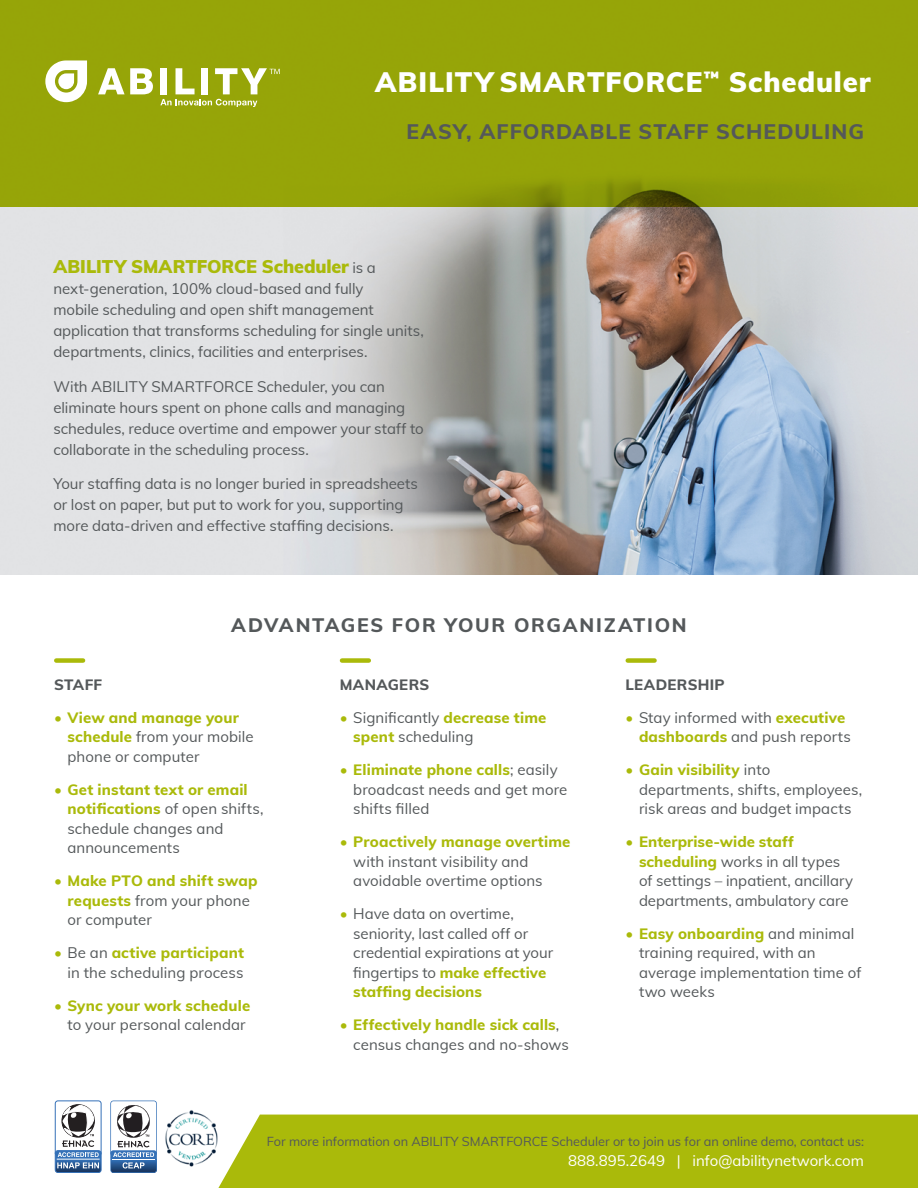
<style>
.page{position:relative;width:918px;height:1188px;background:#fff}
.page>*{position:absolute;margin:0;border:0;box-sizing:border-box;transform-origin:0 0}
.t1{font:900 27.6px "Muli";letter-spacing:.035em;color:#fff}
.t2{font:800 21px "Muli";letter-spacing:.05em;color:#54585a}
.t3{font:800 19.5px "Muli";letter-spacing:.085em;color:#54585a}
.t4{font:900 18px "Muli";letter-spacing:-.005em;color:#aaba0a}
.t5{font:15px/19.5px "Muli";color:#54585a}
.t6{font:800 15px/19.5px "Muli";letter-spacing:.01em;color:#aaba0a}
.t7{font:15px "Muli";color:#fff}
.t8{font:800 15px "Muli";letter-spacing:.02em;color:#54585a}
.t9{font:12.75px "Muli";color:#54585a}
.s1{font-weight:400;font-size:15px;color:#54585a}
.s2{font-weight:800;color:#aaba0a}
.s3{font-weight:400;color:#54585a}
</style>
<div class="page">
<img style="left:0;top:207px;width:918px;height:368px">
<div style="left:0;top:0;width:918px;height:207px;background:#96a508"></div>
<div style="left:218px;top:1115px;width:700px;height:73px;background:#aaba0a"></div>
<img style="left:165px;top:1110px;width:56px;height:58px">
<div style="left:55px;top:1101px;width:46px;height:55px;border:1px solid #3571b8;border-radius:3px"></div>
<svg style="left:55px;top:1105px;width:46px;height:68px"></svg>
<svg style="left:110px;top:1101px;width:47px;height:72px"></svg>
<div style="left:56px;top:658px;width:27px;height:5px;background:#aaba0a"></div>
<div style="left:342px;top:658px;width:27px;height:5px;background:#aaba0a"></div>
<div style="left:628px;top:658px;width:27px;height:5px;background:#aaba0a"></div>
<svg style="left:98px;top:68px;width:55px;height:26px"></svg>
<svg style="left:45px;top:60px;width:42px;height:42px"></svg>
<svg style="left:160px;top:68px;width:120px;height:39px"></svg>
<h1 class="t1" style="left:375px;top:62px;width:497px">ABILITY SMARTFORCE<sup>™</sup> Scheduler</h1>
<h2 class="t2" style="left:407px;top:116px;width:459px">EASY, AFFORDABLE STAFF SCHEDULING</h2>
<p class="t4" style="left:53px;top:253px;width:324px">ABILITY SMARTFORCE Scheduler <span class="s1">is a</span></p>
<p class="t5" style="left:53px;top:277px;width:372px;line-height:21px">next-generation, 100% cloud-based and fully<br>mobile scheduling and open shift management application that transforms scheduling for single units, departments, clinics, facilities and enterprises.</p>
<p class="t5" style="left:53px;top:375px;width:372px;line-height:21px">With ABILITY SMARTFORCE Scheduler, you can eliminate hours spent on phone calls and managing schedules, reduce overtime and empower your staff to collaborate in the scheduling process.</p>
<p class="t5" style="left:53px;top:472px;width:366px;line-height:21px">Your staffing data is no longer buried in spreadsheets or lost on paper, but put to work for you, supporting more data-driven and effective staffing decisions.</p>
<h3 class="t3" style="left:231px;top:610px;width:457px">ADVANTAGES FOR YOUR ORGANIZATION</h3>
<p class="t8" style="left:54px;top:673px;width:50px">STAFF</p>
<p class="t5" style="left:68px;top:707px;width:188px;text-indent:-14px"><span class="s2">• View and manage your schedule</span> from your mobile phone or computer</p>
<p class="t5" style="left:68px;top:779px;width:198px;text-indent:-14px"><span class="s2">• Get instant text or email notifications</span> of open shifts, schedule changes and announcements</p>
<p class="t6" style="left:68px;top:871px;width:192px;text-indent:-14px">• Make PTO and shift swap requests <span class="s3">from your phone or computer</span></p>
<p class="t5" style="left:54px;top:943px;width:191px;text-align:right"><span class="s2">•</span> Be an <span class="s2">active participant </span>in the scheduling process</p>
<p class="t6" style="left:54px;top:995px;width:198px">• Sync your work schedule</p>
<p class="t5" style="left:68px;top:1015px;width:180px">to your personal calendar</p>
<p class="t8" style="left:340px;top:673px;width:91px">MANAGERS</p>
<p class="t5" style="left:353px;top:707px;width:195px;text-indent:-14px"><span class="s2">•</span> Significantly <span class="s2">decrease time spent</span> scheduling</p>
<p class="t5" style="left:353px;top:760px;width:216px;text-indent:-13px"><span class="s2">• Eliminate phone calls</span>; easily broadcast needs and get more shifts filled</p>
<p class="t6" style="left:340px;top:832px;width:232px">• Proactively manage overtime</p>
<p class="t5" style="left:353px;top:851px;width:191px">with instant visibility and avoidable overtime options</p>
<p class="t5" style="left:353px;top:904px;width:201px;text-indent:-13px"><span class="s2">•</span> Have data on overtime, seniority, last called off or credential expirations at your fingertips to <span class="s2">make effective staffing decisions</span></p>
<p class="t6" style="left:353px;top:1015px;width:217px;text-indent:-13px">• Effectively handle sick calls<span class="s3">, census changes and no-shows</span></p>
<p class="t8" style="left:626px;top:673px;width:101px">LEADERSHIP</p>
<p class="t5" style="left:639px;top:707px;width:213px;text-indent:-14px"><span class="s2">•</span> Stay informed with <span class="s2">executive dashboards</span> and push reports</p>
<p class="t5" style="left:639px;top:760px;width:225px;text-indent:-13px"><span class="s2">• Gain visibility</span> into departments, shifts, employees, risk areas and budget impacts</p>
<p class="t5" style="left:639px;top:832px;width:216px;text-indent:-14px"><span class="s2">• Enterprise-wide staff scheduling</span> works in all types of settings – inpatient, ancillary departments, ambulatory care</p>
<p class="t5" style="left:639px;top:923px;width:224px;text-indent:-14px"><span class="s2">• Easy onboarding</span> and minimal training required, with an average implementation time of two weeks</p>
<p class="t9" style="left:267px;top:1132px;width:599px">For more information on ABILITY SMARTFORCE Scheduler or to join us for an online demo, contact us:</p>
<p class="t7" style="left:568px;top:1150px;width:297px">888.895.2649 | info@abilitynetwork.com</p>
</div>
